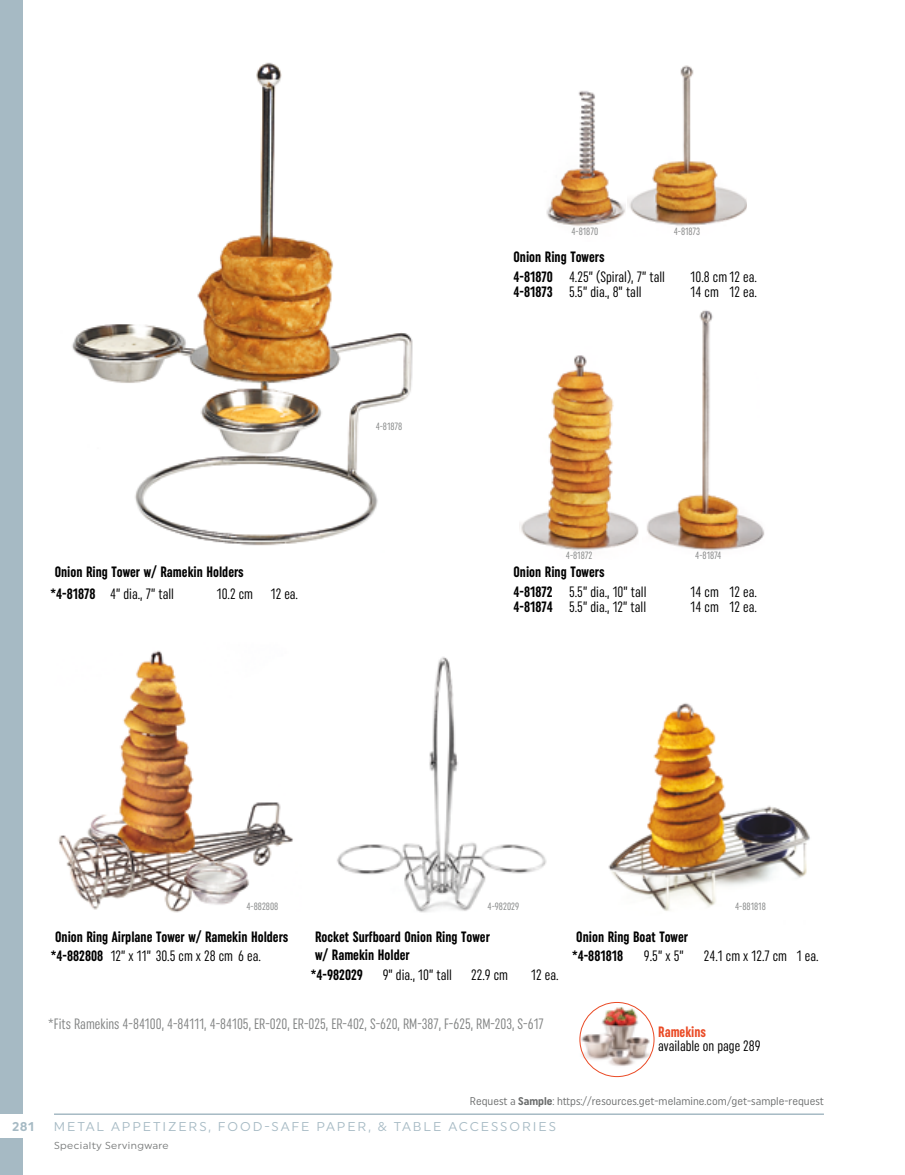
<style>
.page{position:relative;width:905px;height:1175px;background:#fff}
.page>*{position:absolute;margin:0;border:0;box-sizing:border-box;transform-origin:0 0}
.t1{font:extra-condensed 15px "Uniform";color:#000}
.t2{font:700 extra-condensed 15px/18px "Uniform";color:#000}
.t3{font:extra-condensed 15px "Uniform";color:#818383}
.t4{font:700 extra-condensed 15px "Uniform";color:#ea4a25}
.t5{font:12.75px "Uniform";letter-spacing:.15em;color:#a6bac4}
.t6{font:700 12.75px "Uniform";color:#a6bac4}
.t7{font:11.25px "Uniform Condensed";color:#6a6c6c}
.t8{font:extra-condensed 10.5px "Uniform";color:#818383}
.t9{font:10.2px "Uniform";letter-spacing:.04em;color:#767878}
.s1{font-weight:700}
</style>
<div class="page">
<div style="left:0;top:0;width:23px;height:1174px;background:#a6bac4"></div>
<div style="left:0;top:1114px;width:43px;height:24px;background:#fff"></div>
<hr style="left:54px;top:1113px;width:770px;height:1px;background:#a6bac4">
<img style="left:72px;top:62px;width:341px;height:484px">
<img style="left:608px;top:703px;width:202px;height:208px">
<img style="left:337px;top:656px;width:210px;height:257px">
<img style="left:58px;top:650px;width:235px;height:263px">
<img style="left:546px;top:91px;width:79px;height:135px">
<img style="left:627px;top:65px;width:119px;height:161px">
<img style="left:647px;top:310px;width:118px;height:241px">
<img style="left:519px;top:355px;width:120px;height:196px">
<img style="left:581px;top:1002px;width:74px;height:71px">
<div style="left:579px;top:1002px;width:75px;height:75px;border:1px solid #ea4a25;border-radius:50%"></div>
<p class="t2" style="left:55px;top:563px;width:191px">Onion Ring Tower w/ Ramekin Holders</p>
<p class="t1" style="left:50px;top:585px;width:125px"><span class="s1">*4-81878</span> 4” dia., 7” tall</p>
<p class="t1" style="left:217px;top:585px;width:83px">10.2 cm 12 ea.</p>
<p class="t8" style="left:375px;top:420px;width:28px">4-81878</p>
<p class="t8" style="left:571px;top:225px;width:28px">4-81870</p>
<p class="t8" style="left:673px;top:225px;width:28px">4-81873</p>
<p class="t1" style="left:513px;top:268px;width:153px"><span class="s1">4-81870</span> 4.25” (Spiral), 7” tall</p>
<p class="t1" style="left:690px;top:268px;width:68px">10.8 cm 12 ea.</p>
<p class="t1" style="left:513px;top:283px;width:130px"><span class="s1">4-81873</span> 5.5” dia., 8” tall</p>
<p class="t1" style="left:690px;top:283px;width:68px">14 cm 12 ea.</p>
<p class="t2" style="left:513px;top:248px;width:92px">Onion Ring Towers</p>
<p class="t8" style="left:566px;top:549px;width:28px">4-81872</p>
<p class="t8" style="left:695px;top:549px;width:28px">4-81874</p>
<p class="t1" style="left:513px;top:582px;width:134px"><span class="s1">4-81872</span> 5.5” dia., 10” tall</p>
<p class="t1" style="left:690px;top:582px;width:68px">14 cm 12 ea.</p>
<p class="t1" style="left:513px;top:597px;width:134px"><span class="s1">4-81874</span> 5.5” dia., 12” tall</p>
<p class="t1" style="left:690px;top:597px;width:68px">14 cm 12 ea.</p>
<p class="t2" style="left:513px;top:563px;width:92px">Onion Ring Towers</p>
<p class="t8" style="left:246px;top:900px;width:33px">4-882808</p>
<p class="t8" style="left:487px;top:900px;width:33px">4-982029</p>
<p class="t8" style="left:735px;top:900px;width:32px">4-881818</p>
<p class="t2" style="left:55px;top:927px;width:235px">Onion Ring Airplane Tower w/ Ramekin Holders</p>
<p class="t1" style="left:51px;top:947px;width:211px"><span class="s1">*4-882808</span> 12” x 11” 30.5 cm x 28 cm 6 ea.</p>
<p class="t2" style="left:315px;top:927px;width:176px">Rocket Surfboard Onion Ring Tower w/ Ramekin Holder</p>
<p class="t2" style="left:311px;top:966px;width:53px">*4-982029</p>
<p class="t1" style="left:383px;top:966px;width:71px">9” dia., 10” tall</p>
<p class="t1" style="left:471px;top:966px;width:38px">22.9 cm</p>
<p class="t1" style="left:531px;top:966px;width:29px">12 ea.</p>
<p class="t2" style="left:576px;top:927px;width:113px">Onion Ring Boat Tower</p>
<p class="t2" style="left:572px;top:946px;width:53px">*4-881818</p>
<p class="t1" style="left:644px;top:947px;width:41px">9.5” x 5”</p>
<p class="t1" style="left:704px;top:947px;width:116px">24.1 cm x 12.7 cm 1 ea.</p>
<p class="t3" style="left:48px;top:1015px;width:497px">*Fits Ramekins 4-84100, 4-84111, 4-84105, ER-020, ER-025, ER-402, S-620, RM-387, F-625, RM-203, S-617</p>
<p class="t4" style="left:658px;top:1023px;width:49px">Ramekins</p>
<p class="t1" style="left:658px;top:1036px;width:104px">available on page 289</p>
<p class="t6" style="left:12px;top:1118px;width:24px">281</p>
<p class="t7" style="left:470px;top:1093px;width:355px">Request a <span class="s1">Sample</span>: https://resources.get-melamine.com/get-sample-request</p>
<p class="t5" style="left:54px;top:1118px;width:503px">METAL APPETIZERS, FOOD-SAFE PAPER, &amp; TABLE ACCESSORIES</p>
<p class="t9" style="left:54px;top:1139px;width:116px">Specialty Servingware</p>
</div>
